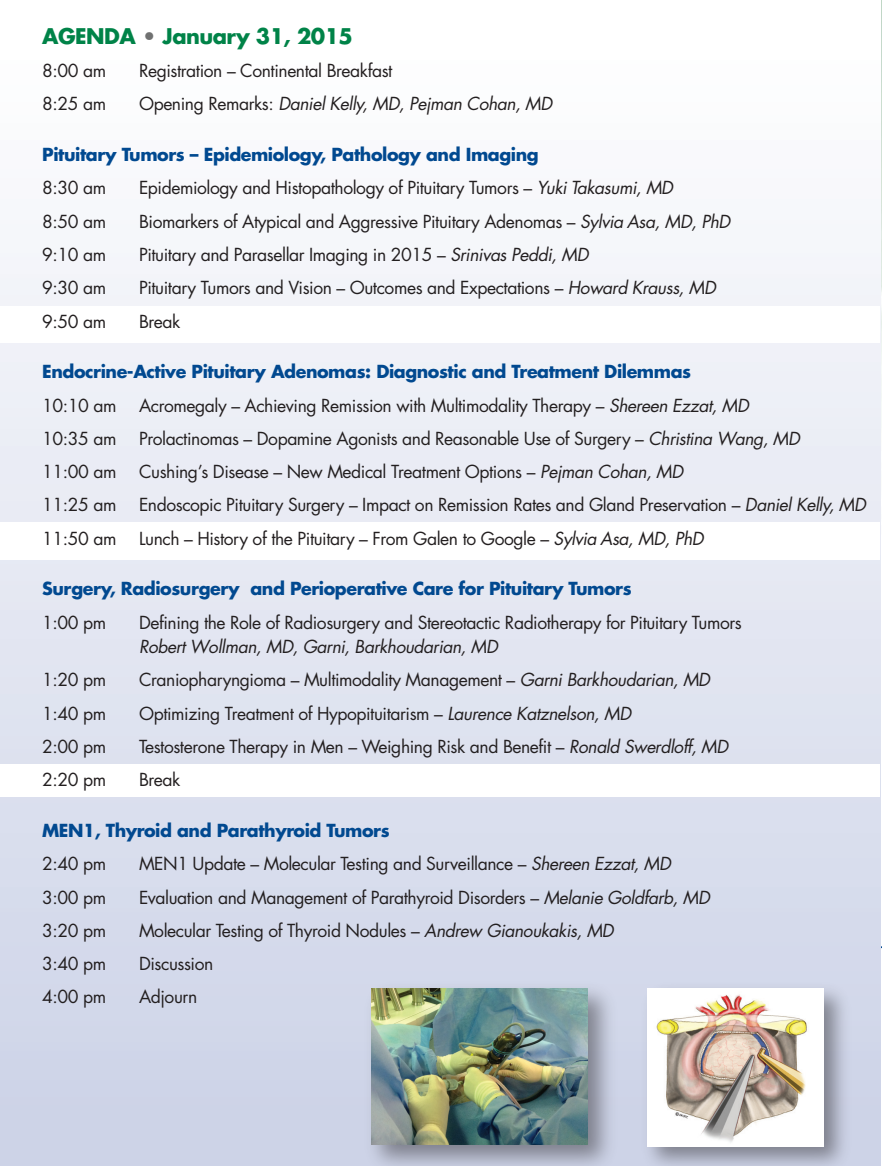
<style>
.page{position:relative;width:882px;height:1166px;background:#fff}
.page>*{position:absolute;margin:0;border:0;box-sizing:border-box;transform-origin:0 0}
.t1{font:700 21px "Futura";letter-spacing:-.025em;color:#008348}
.t2{font:17.5px/24.5px "Futura";letter-spacing:-.025em;color:#231f20}
.t3{font:700 17.5px/33.2px "Futura";letter-spacing:-.025em;color:#014990}
.t4{font:italic 17.5px "Futura";letter-spacing:-.025em;color:#231f20}
.s1{color:#707171}
.s2{font-style:normal}
.s3{font-weight:400;color:#231f20}
.s4{font-style:italic}
</style>
<div class="page">
<img style="left:880px;top:0;width:2px;height:543px">
<div style="left:0;top:0;width:880px;height:1166px;background:linear-gradient(to bottom,#fff,#cbd1e6)"></div>
<div style="left:0;top:306px;width:880px;height:37px;background:#fff"></div>
<div style="left:0;top:522px;width:880px;height:38px;background:#fff"></div>
<div style="left:0;top:764px;width:880px;height:32px;background:#fff"></div>
<img style="left:635px;top:976px;width:222px;height:190px">
<img style="left:648px;top:988px;width:175px;height:158px">
<img style="left:359px;top:975px;width:264px;height:191px">
<img style="left:372px;top:988px;width:215px;height:156px">
<p class="t1" style="left:42px;top:21px;width:312px">AGENDA <span class="s1">•</span> January 31, 2015</p>
<p class="t2" style="left:42px;top:58px;width:66px">8:00 am</p>
<p class="t2" style="left:139px;top:58px;width:255px">Registration – Continental Breakfast</p>
<p class="t2" style="left:42px;top:91px;width:66px">8:25 am</p>
<p class="t4" style="left:139px;top:92px;width:415px"><span class="s2">Opening Remarks:</span> Daniel Kelly, MD, Pejman Cohan, MD</p>
<p class="t3" style="left:42px;top:137px;width:498px">Pituitary Tumors – Epidemiology, Pathology and Imaging<br><span class="s3">8:30 am</span></p>
<p class="t2" style="left:139px;top:175px;width:536px">Epidemiology and Histopathology of Pituitary Tumors – <span class="s4">Yuki Takasumi, MD</span></p>
<p class="t2" style="left:42px;top:209px;width:66px">8:50 am</p>
<p class="t2" style="left:139px;top:209px;width:593px">Biomarkers of Atypical and Aggressive Pituitary Adenomas – <span class="s4">Sylvia Asa, MD, PhD</span></p>
<p class="t2" style="left:42px;top:242px;width:66px">9:10 am</p>
<p class="t2" style="left:139px;top:242px;width:451px">Pituitary and Parasellar Imaging in 2015 – <span class="s4">Srinivas Peddi, MD</span></p>
<p class="t2" style="left:42px;top:275px;width:66px">9:30 am</p>
<p class="t2" style="left:139px;top:275px;width:578px">Pituitary Tumors and Vision – Outcomes and Expectations – <span class="s4">Howard Krauss, MD</span></p>
<p class="t2" style="left:42px;top:308px;width:66px">9:50 am</p>
<p class="t2" style="left:139px;top:308px;width:43px">Break</p>
<p class="t3" style="left:42px;top:354px;width:650px">Endocrine-Active Pituitary Adenomas: Diagnostic and Treatment Dilemmas<br><span class="s3">10:10 am</span></p>
<p class="t2" style="left:139px;top:392px;width:611px">Acromegaly – Achieving Remission with Multimodality Therapy – <span class="s4">Shereen Ezzat, MD</span></p>
<p class="t2" style="left:42px;top:426px;width:76px">10:35 am</p>
<p class="t2" style="left:139px;top:426px;width:663px">Prolactinomas – Dopamine Agonists and Reasonable Use of Surgery – <span class="s4">Christina Wang, MD</span></p>
<p class="t2" style="left:42px;top:459px;width:76px">11:00 am</p>
<p class="t2" style="left:139px;top:459px;width:546px">Cushing’s Disease – New Medical Treatment Options – <span class="s4">Pejman Cohan, MD</span></p>
<p class="t2" style="left:42px;top:492px;width:76px">11:25 am</p>
<p class="t2" style="left:139px;top:492px;width:729px">Endoscopic Pituitary Surgery – Impact on Remission Rates and Gland Preservation – <span class="s4">Daniel Kelly, MD</span></p>
<p class="t2" style="left:42px;top:525px;width:76px">11:50 am</p>
<p class="t2" style="left:139px;top:525px;width:566px">Lunch – History of the Pituitary – From Galen to Google – <span class="s4">Sylvia Asa, MD, PhD</span></p>
<p class="t3" style="left:42px;top:571px;width:591px">Surgery, Radiosurgery and Perioperative Care for Pituitary Tumors<br><span class="s3">1:00 pm</span></p>
<p class="t2" style="left:139px;top:609px;width:604px">Defining the Role of Radiosurgery and Stereotactic Radiotherapy for Pituitary Tumors<br><span class="s4">Robert Wollman, MD, Garni, Barkhoudarian, MD</span></p>
<p class="t2" style="left:42px;top:667px;width:66px">1:20 pm</p>
<p class="t2" style="left:139px;top:667px;width:573px">Craniopharyngioma – Multimodality Management – <span class="s4">Garni Barkhoudarian, MD</span></p>
<p class="t2" style="left:42px;top:700px;width:66px">1:40 pm</p>
<p class="t2" style="left:139px;top:700px;width:494px">Optimizing Treatment of Hypopituitarism – <span class="s4">Laurence Katznelson, MD</span></p>
<p class="t2" style="left:42px;top:734px;width:66px">2:00 pm</p>
<p class="t2" style="left:139px;top:734px;width:591px">Testosterone Therapy in Men – Weighing Risk and Benefit – <span class="s4">Ronald Swerdloff, MD</span></p>
<p class="t2" style="left:42px;top:767px;width:66px">2:20 pm</p>
<p class="t2" style="left:139px;top:767px;width:43px">Break</p>
<p class="t3" style="left:42px;top:813px;width:349px">MEN1, Thyroid and Parathyroid Tumors<br><span class="s3">2:40 pm</span></p>
<p class="t2" style="left:139px;top:851px;width:533px">MEN1 Update – Molecular Testing and Surveillance – <span class="s4">Shereen Ezzat, MD</span></p>
<p class="t2" style="left:42px;top:884px;width:66px">3:00 pm</p>
<p class="t2" style="left:139px;top:884px;width:572px">Evaluation and Management of Parathyroid Disorders – <span class="s4">Melanie Goldfarb, MD</span></p>
<p class="t2" style="left:42px;top:917px;width:66px">3:20 pm</p>
<p class="t2" style="left:139px;top:917px;width:476px">Molecular Testing of Thyroid Nodules – <span class="s4">Andrew Gianoukakis, MD</span></p>
<p class="t2" style="left:42px;top:951px;width:66px">3:40 pm</p>
<p class="t2" style="left:139px;top:951px;width:76px">Discussion</p>
<p class="t2" style="left:42px;top:984px;width:66px">4:00 pm</p>
<p class="t2" style="left:139px;top:984px;width:60px">Adjourn</p>
</div>
